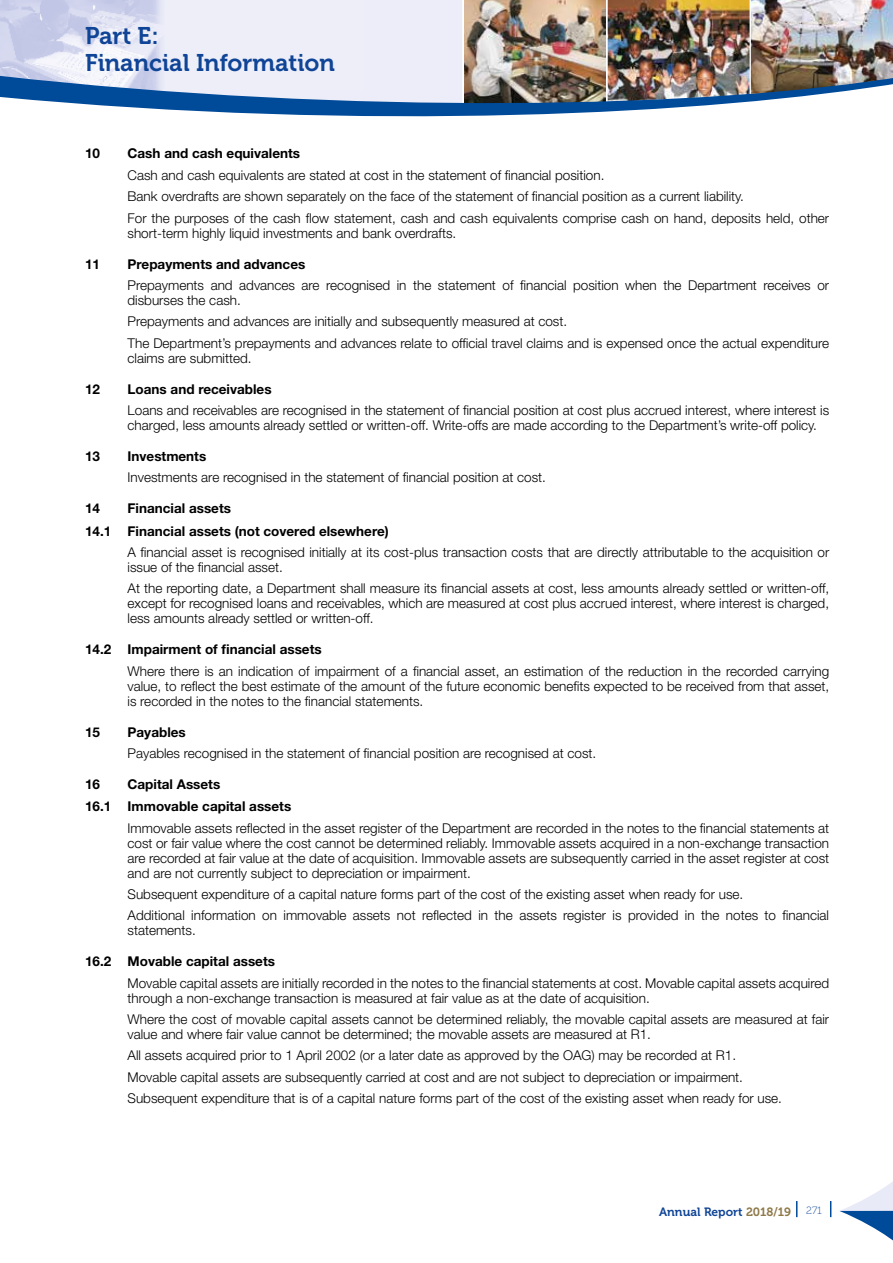
<style>
.page{position:relative;width:893px;height:1263px;background:#fff}
.page>*{position:absolute;margin:0;border:0;box-sizing:border-box;transform-origin:0 0}
.t1{font:24px/27px "Museo 700";color:#0f4496}
.t2{font:300 13.5px/15px "Helvetica Neue LT Std";color:#000}
.t3{font:700 13.5px/22.4px "Helvetica Neue LT Std";color:#000}
.t4{font:12px "Museo 300";letter-spacing:.03em;color:#004a9a}
.t5{font:12px "Museo 700";color:#0f4496}
.t6{font:10.5px "Museo 100";color:#0f4496}
.s1{font-family:"Museo 700";color:#8f7949}
.s2{color:#8f7949}
</style>
<div class="page">
<img style="left:608px;top:0;width:142px;height:74px">
<img style="left:464px;top:0;width:142px;height:74px">
<div style="left:364px;top:0;width:98px;height:74px;background:#ecedf8"></div>
<img style="left:1px;top:0;width:363px;height:74px">
<img style="left:751px;top:0;width:142px;height:74px">
<img style="left:1px;top:74px;width:892px;height:43px">
<svg style="left:839px;top:1182px;width:54px;height:59px"></svg>
<svg style="left:830px;top:1201px;width:1px;height:16px"></svg>
<svg style="left:796px;top:1201px;width:1px;height:16px"></svg>
<svg style="left:0;top:0;width:1px;height:97px"></svg>
<h1 class="t1" style="left:85px;top:23px;width:251px">Part E:<br>Financial Information</h1>
<p class="t3" style="left:85px;top:142px;width:17px">10</p>
<p class="t3" style="left:128px;top:142px;width:174px">Cash and cash equivalents</p>
<p class="t2" style="left:128px;top:164px;width:703px;line-height:21.5px">Cash and cash equivalents are stated at cost in the statement of financial position.<br>Bank overdrafts are shown separately on the face of the statement of financial position as a current liability.<br>For the purposes of the cash flow statement, cash and cash equivalents comprise cash on hand, deposits held, other</p>
<p class="t2" style="left:128px;top:225px;width:330px">short-term highly liquid investments and bank overdrafts.</p>
<p class="t3" style="left:85px;top:252px;width:17px">11</p>
<p class="t3" style="left:128px;top:252px;width:179px">Prepayments and advances</p>
<p class="t2" style="left:128px;top:277px;width:703px">Prepayments and advances are recognised in the statement of financial position when the Department receives or disburses the cash.</p>
<p class="t2" style="left:128px;top:310px;width:703px;line-height:21.5px">Prepayments and advances are initially and subsequently measured at cost.<br>The Department’s prepayments and advances relate to official travel claims and is expensed once the actual expenditure</p>
<p class="t2" style="left:128px;top:350px;width:126px">claims are submitted.</p>
<p class="t3" style="left:85px;top:377px;width:17px">12</p>
<p class="t3" style="left:128px;top:377px;width:146px">Loans and receivables</p>
<p class="t2" style="left:128px;top:402px;width:703px">Loans and receivables are recognised in the statement of financial position at cost plus accrued interest, where interest is charged, less amounts already settled or written-off. Write-offs are made according to the Department’s write-off policy.</p>
<p class="t3" style="left:85px;top:445px;width:17px">13</p>
<p class="t3" style="left:128px;top:445px;width:80px">Investments</p>
<p class="t2" style="left:128px;top:470px;width:420px">Investments are recognised in the statement of financial position at cost.</p>
<p class="t3" style="left:85px;top:497px;width:17px">14</p>
<p class="t3" style="left:85px;top:497px;width:305px;text-indent:43px">Financial assets<br>14.1 Financial assets (not covered elsewhere)</p>
<p class="t2" style="left:128px;top:544px;width:703px">A financial asset is recognised initially at its cost-plus transaction costs that are directly attributable to the acquisition or issue of the financial asset.</p>
<p class="t2" style="left:128px;top:581px;width:703px;text-align:justify">At the reporting date, a Department shall measure its financial assets at cost, less amounts already settled or written-off, except for recognised loans and receivables, which are measured at cost plus accrued interest, where interest is charged, less amounts already settled or written-off.</p>
<p class="t3" style="left:85px;top:638px;width:238px">14.2 Impairment of financial assets</p>
<p class="t2" style="left:128px;top:663px;width:703px;text-align:justify">Where there is an indication of impairment of a financial asset, an estimation of the reduction in the recorded carrying value, to reflect the best estimate of the amount of the future economic benefits expected to be received from that asset, is recorded in the notes to the financial statements.</p>
<p class="t3" style="left:85px;top:720px;width:17px">15</p>
<p class="t3" style="left:128px;top:720px;width:60px">Payables</p>
<p class="t2" style="left:128px;top:745px;width:470px">Payables recognised in the statement of financial position are recognised at cost.</p>
<p class="t3" style="left:85px;top:772px;width:17px">16</p>
<p class="t3" style="left:85px;top:772px;width:208px;text-indent:43px">Capital Assets<br>16.1 Immovable capital assets</p>
<p class="t2" style="left:128px;top:820px;width:703px;text-align:justify">Immovable assets reflected in the asset register of the Department are recorded in the notes to the financial statements at cost or fair value where the cost cannot be determined reliably. Immovable assets acquired in a non-exchange transaction are recorded at fair value at the date of acquisition. Immovable assets are subsequently carried in the asset register at cost and are not currently subject to depreciation or impairment.</p>
<p class="t2" style="left:128px;top:883px;width:703px;line-height:21.5px">Subsequent expenditure of a capital nature forms part of the cost of the existing asset when ready for use.<br>Additional information on immovable assets not reflected in the assets register is provided in the notes to financial</p>
<p class="t2" style="left:128px;top:923px;width:70px">statements.</p>
<p class="t3" style="left:85px;top:950px;width:191px">16.2 Movable capital assets</p>
<p class="t2" style="left:128px;top:975px;width:703px">Movable capital assets are initially recorded in the notes to the financial statements at cost. Movable capital assets acquired through a non-exchange transaction is measured at fair value as at the date of acquisition.</p>
<p class="t2" style="left:128px;top:1011px;width:703px">Where the cost of movable capital assets cannot be determined reliably, the movable capital assets are measured at fair value and where fair value cannot be determined; the movable assets are measured at R1.</p>
<p class="t2" style="left:128px;top:1045px;width:656px;line-height:21.5px">All assets acquired prior to 1 April 2002 (or a later date as approved by the OAG) may be recorded at R1.<br>Movable capital assets are subsequently carried at cost and are not subject to depreciation or impairment.<br>Subsequent expenditure that is of a capital nature forms part of the cost of the existing asset when ready for use.</p>
<p class="t4" style="left:576px;top:1207px;width:215px">Annual Performance Plan <span class="s1">2019/2020</span></p>
<p class="t6" style="left:806px;top:1204px;width:17px">271</p>
<p class="t5" style="left:659px;top:1205px;width:133px">Annual Report <span class="s2">2018/19</span></p>
</div>
